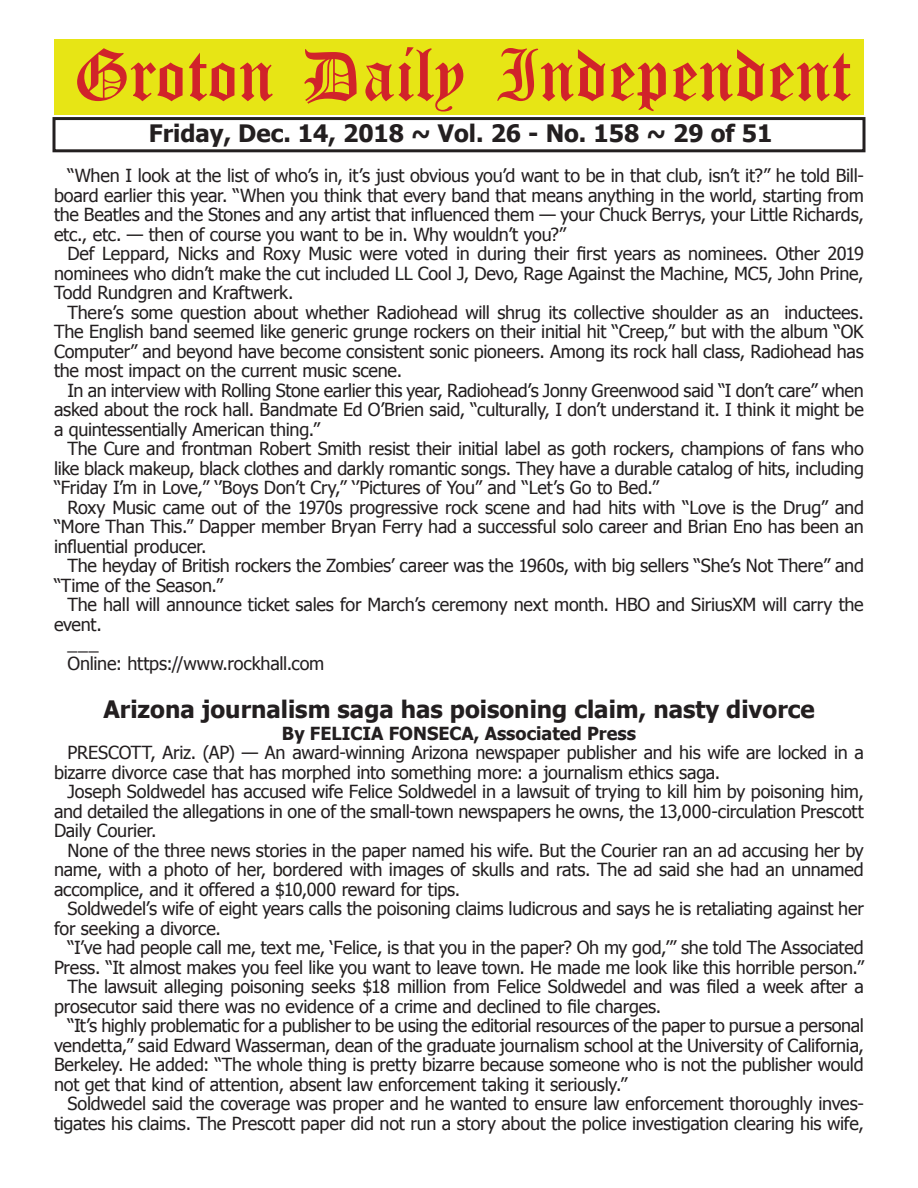
<style>
.page{position:relative;width:918px;height:1188px;background:#fff}
.page>*{position:absolute;margin:0;border:0;box-sizing:border-box;transform-origin:0 0}
.t1{font:54px "Old English Five";color:#d1232a}
.t2{font:700 24px "Tahoma";color:#231f20}
.t3{font:18px/19.5px "Tahoma";letter-spacing:-.015em;color:#231f20;text-align:justify}
.t4{font:700 18px "Tahoma";color:#231f20}
</style>
<div class="page">
<div style="left:52px;top:117px;width:814px;height:35px;border:3px solid #231f20"></div>
<div style="left:54px;top:40px;width:810px;height:75px;background:#e7e515"></div>
<h1 class="t1" style="left:73px;top:50px;width:779px">Groton Daily Independent</h1>
<h2 class="t2" style="left:149px;top:116px;width:625px">Friday, Dec. 14, 2018 ~ Vol. 26 - No. 158 ~ 29 of 51</h2>
<p class="t3" style="left:54px;top:165px;width:812px;text-indent:14px">“When I look at the list of who’s in, it’s just obvious you’d want to be in that club, isn’t it?” he told Bill&shy;board earlier this year. “When you think that every band that means anything in the world, starting from the Beatles and the Stones and any artist that influenced them — your Chuck Berrys, your Little Richards, etc., etc. — then of course you want to be in. Why wouldn’t you?”</p>
<p class="t3" style="left:54px;top:243px;width:812px;text-indent:14px">Def Leppard, Nicks and Roxy Music were voted in during their first years as nominees. Other 2019 nominees who didn’t make the cut included LL Cool J, Devo, Rage Against the Machine, MC5, John Prine, Todd Rundgren and Kraftwerk.</p>
<p class="t3" style="left:54px;top:302px;width:811px;text-indent:14px">There’s some question about whether Radiohead will shrug its collective shoulder as an inductees.<br>The English band seemed like generic grunge rockers on their initial hit “Creep,” but with the album “OK Computer” and beyond have become consistent sonic pioneers. Among its rock hall class, Radiohead has the most impact on the current music scene.</p>
<p class="t3" style="left:54px;top:380px;width:811px;text-indent:14px">In an interview with Rolling Stone earlier this year, Radiohead’s Jonny Greenwood said “I don’t care” when asked about the rock hall. Bandmate Ed O’Brien said, “culturally, I don’t understand it. I think it might be a quintessentially American thing.”</p>
<p class="t3" style="left:54px;top:438px;width:812px;text-indent:14px">The Cure and frontman Robert Smith resist their initial label as goth rockers, champions of fans who like black makeup, black clothes and darkly romantic songs. They have a durable catalog of hits, including “Friday I’m in Love,” ‘’Boys Don’t Cry,” ‘’Pictures of You” and “Let’s Go to Bed.”</p>
<p class="t3" style="left:54px;top:497px;width:811px;text-indent:14px">Roxy Music came out of the 1970s progressive rock scene and had hits with “Love is the Drug” and “More Than This.” Dapper member Bryan Ferry had a successful solo career and Brian Eno has been an influential producer.</p>
<p class="t3" style="left:54px;top:555px;width:812px;text-indent:14px">The heyday of British rockers the Zombies’ career was the 1960s, with big sellers “She’s Not There” and “Time of the Season.”</p>
<p class="t3" style="left:68px;top:594px;width:798px">The hall will announce ticket sales for March’s ceremony next month. HBO and SiriusXM will carry the</p>
<p class="t3" style="left:54px;top:613px;width:49px">event.</p>
<p class="t3" style="left:68px;top:633px;width:33px">___</p>
<p class="t3" style="left:68px;top:652px;width:258px">Online: https://www.rockhall.com</p>
<h2 class="t2" style="left:104px;top:692px;width:713px">Arizona journalism saga has poisoning claim, nasty divorce</h2>
<p class="t4" style="left:282px;top:720px;width:356px">By FELICIA FONSECA, Associated Press</p>
<p class="t3" style="left:54px;top:742px;width:811px;text-indent:14px">PRESCOTT, Ariz. (AP) — An award-winning Arizona newspaper publisher and his wife are locked in a bizarre divorce case that has morphed into something more: a journalism ethics saga.</p>
<p class="t3" style="left:54px;top:781px;width:811px;text-indent:14px">Joseph Soldwedel has accused wife Felice Soldwedel in a lawsuit of trying to kill him by poisoning him, and detailed the allegations in one of the small-town newspapers he owns, the 13,000-circulation Prescott Daily Courier.</p>
<p class="t3" style="left:54px;top:839px;width:811px;text-indent:14px">None of the three news stories in the paper named his wife. But the Courier ran an ad accusing her by name, with a photo of her, bordered with images of skulls and rats. The ad said she had an unnamed accomplice, and it offered a $10,000 reward for tips.</p>
<p class="t3" style="left:54px;top:898px;width:811px;text-indent:14px">Soldwedel’s wife of eight years calls the poisoning claims ludicrous and says he is retaliating against her for seeking a divorce.</p>
<p class="t3" style="left:68px;top:937px;width:798px">“I’ve had people call me, text me, ‘Felice, is that you in the paper? Oh my god,’” she told The Associated</p>
<p class="t3" style="left:54px;top:956px;width:811px">Press. “It almost makes you feel like you want to leave town. He made me look like this horrible person.”</p>
<p class="t3" style="left:68px;top:976px;width:798px">The lawsuit alleging poisoning seeks $18 million from Felice Soldwedel and was filed a week after a</p>
<p class="t3" style="left:54px;top:995px;width:609px">prosecutor said there was no evidence of a crime and declined to file charges.</p>
<p class="t3" style="left:68px;top:1015px;width:798px">“It’s highly problematic for a publisher to be using the editorial resources of the paper to pursue a personal</p>
<p class="t3" style="left:54px;top:1034px;width:812px">vendetta,” said Edward Wasserman, dean of the graduate journalism school at the University of California,</p>
<p class="t3" style="left:54px;top:1054px;width:811px">Berkeley. He added: “The whole thing is pretty bizarre because someone who is not the publisher would</p>
<p class="t3" style="left:54px;top:1073px;width:575px">not get that kind of attention, absent law enforcement taking it seriously.”</p>
<p class="t3" style="left:68px;top:1093px;width:798px">Soldwedel said the coverage was proper and he wanted to ensure law enforcement thoroughly inves-</p>
<p class="t3" style="left:54px;top:1112px;width:811px">tigates his claims. The Prescott paper did not run a story about the police investigation clearing his wife,</p>
</div>
